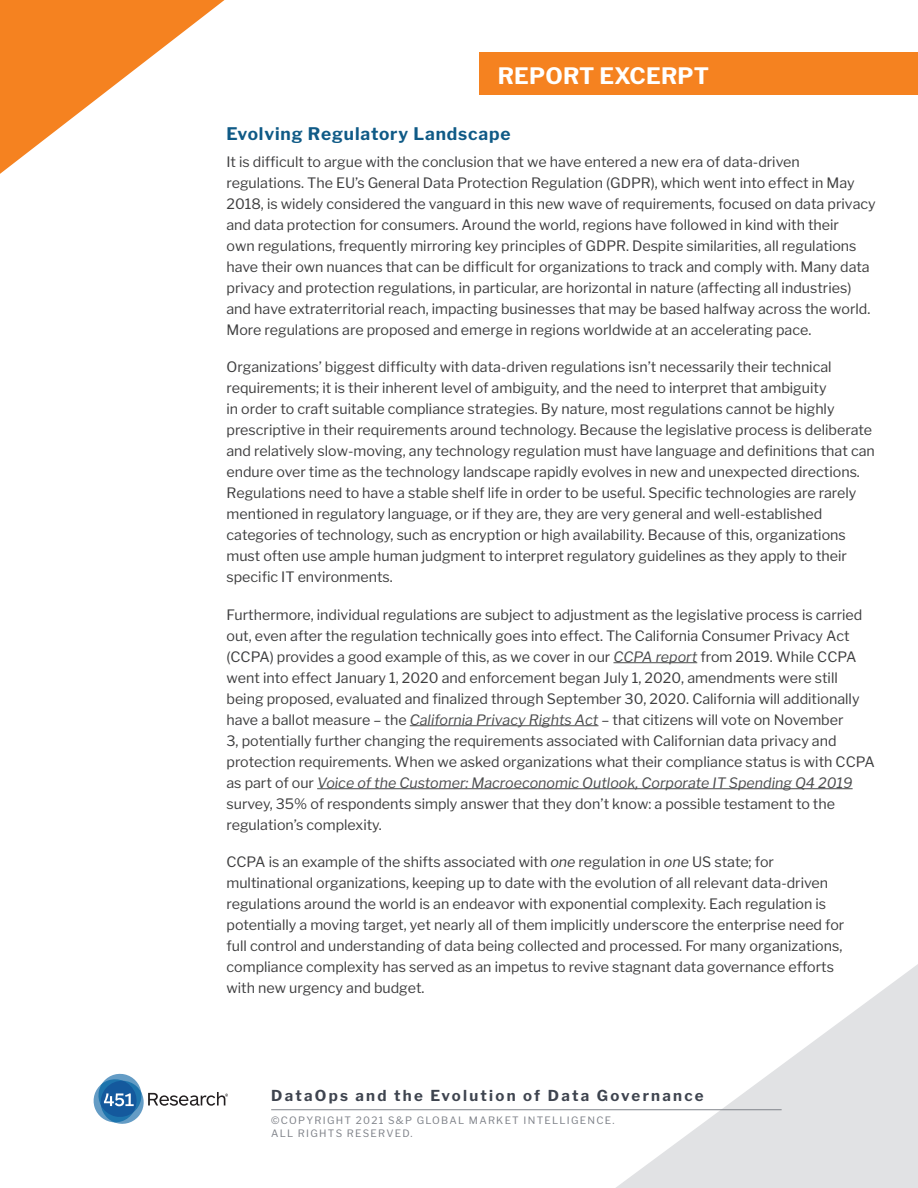
<style>
.page{position:relative;width:918px;height:1188px;background:#fff}
.page>*{position:absolute;margin:0;border:0;box-sizing:border-box;transform-origin:0 0}
.t1{font:700 22.5px "Libre Franklin";letter-spacing:.01em;color:#fff}
.Heading_2{font:700 17.25px "Libre Franklin";letter-spacing:.05em;color:#0f5a86}
.t2{font:700 15px "Libre Franklin";letter-spacing:.15em;color:#3e444f}
.t3{font:14.25px/21px "Libre Franklin";color:#3e3e3f}
.t4{font:10.2px/13.5px "Libre Franklin";letter-spacing:.125em;color:#80838a}
.s1{font-style:italic;color:#4b4c4d}
.s2{font-style:italic}
</style>
<div class="page">
<svg style="left:597px;top:964px;width:321px;height:224px"></svg>
<svg style="left:0;top:0;width:225px;height:174px;fill:#f58220"></svg>
<svg style="left:93px;top:1073px;width:135px;height:51px"></svg>
<hr style="left:271px;top:1109px;width:511px;height:1px;background:#80838a">
<hr style="left:613px;top:662px;width:84px;height:1px;background:#4b4c4d">
<hr style="left:410px;top:725px;width:188px;height:1px;background:#4b4c4d">
<hr style="left:317px;top:788px;width:536px;height:1px;background:#4b4c4d">
<div style="left:479px;top:52px;width:439px;height:42px;background:#f58220"></div>
<h1 class="t1" style="left:498px;top:62px;width:213px">REPORT EXCERPT</h1>
<p class="Heading_2" style="left:226px;top:123px;width:286px">Evolving Regulatory Landscape</p>
<p class="t3" style="left:226px;top:151px;width:651px">It is difficult to argue with the conclusion that we have entered a new era of data-driven regulations. The EU’s General Data Protection Regulation (GDPR), which went into effect in May 2018, is widely considered the vanguard in this new wave of requirements, focused on data privacy and data protection for consumers. Around the world, regions have followed in kind with their<br>own regulations, frequently mirroring key principles of GDPR. Despite similarities, all regulations have their own nuances that can be difficult for organizations to track and comply with. Many data privacy and protection regulations, in particular, are horizontal in nature (affecting all industries) and have extraterritorial reach, impacting businesses that may be based halfway across the world.<br>More regulations are proposed and emerge in regions worldwide at an accelerating pace.</p>
<p class="t3" style="left:226px;top:356px;width:650px">Organizations’ biggest difficulty with data-driven regulations isn’t necessarily their technical requirements; it is their inherent level of ambiguity, and the need to interpret that ambiguity<br>in order to craft suitable compliance strategies. By nature, most regulations cannot be highly prescriptive in their requirements around technology. Because the legislative process is deliberate and relatively slow-moving, any technology regulation must have language and definitions that can endure over time as the technology landscape rapidly evolves in new and unexpected directions.<br>Regulations need to have a stable shelf life in order to be useful. Specific technologies are rarely mentioned in regulatory language, or if they are, they are very general and well-established categories of technology, such as encryption or high availability. Because of this, organizations must often use ample human judgment to interpret regulatory guidelines as they apply to their specific IT environments.</p>
<p class="t3" style="left:226px;top:604px;width:650px">Furthermore, individual regulations are subject to adjustment as the legislative process is carried out, even after the regulation technically goes into effect. The California Consumer Privacy Act (CCPA) provides a good example of this, as we cover in our <span class="s1">CCPA report</span> from 2019. While CCPA went into effect January 1, 2020 and enforcement began July 1, 2020, amendments were still being proposed, evaluated and finalized through September 30, 2020. California will additionally have a ballot measure – the <span class="s1">California Privacy Rights Act</span> – that citizens will vote on November<br>3, potentially further changing the requirements associated with Californian data privacy and protection requirements. When we asked organizations what their compliance status is with CCPA as part of our <span class="s1">Voice of the Customer: Macroeconomic Outlook, Corporate IT Spending Q4 2019 </span>survey, 35% of respondents simply answer that they don’t know: a possible testament to the regulation’s complexity.</p>
<p class="t3" style="left:226px;top:851px;width:619px">CCPA is an example of the shifts associated with <span class="s2">one</span> regulation in <span class="s2">one</span> US state; for multinational organizations, keeping up to date with the evolution of all relevant data-driven regulations around the world is an endeavor with exponential complexity. Each regulation is potentially a moving target, yet nearly all of them implicitly underscore the enterprise need for full control and understanding of data being collected and processed. For many organizations, compliance complexity has served as an impetus to revive stagnant data governance efforts with new urgency and budget.</p>
<p class="t2" style="left:271px;top:1087px;width:434px">DataOps and the Evolution of Data Governance</p>
<p class="t4" style="left:271px;top:1113px;width:345px">©COPYRIGHT 2021 S&amp;P GLOBAL MARKET INTELLIGENCE.<br>ALL RIGHTS RESERVED.</p>
</div>
